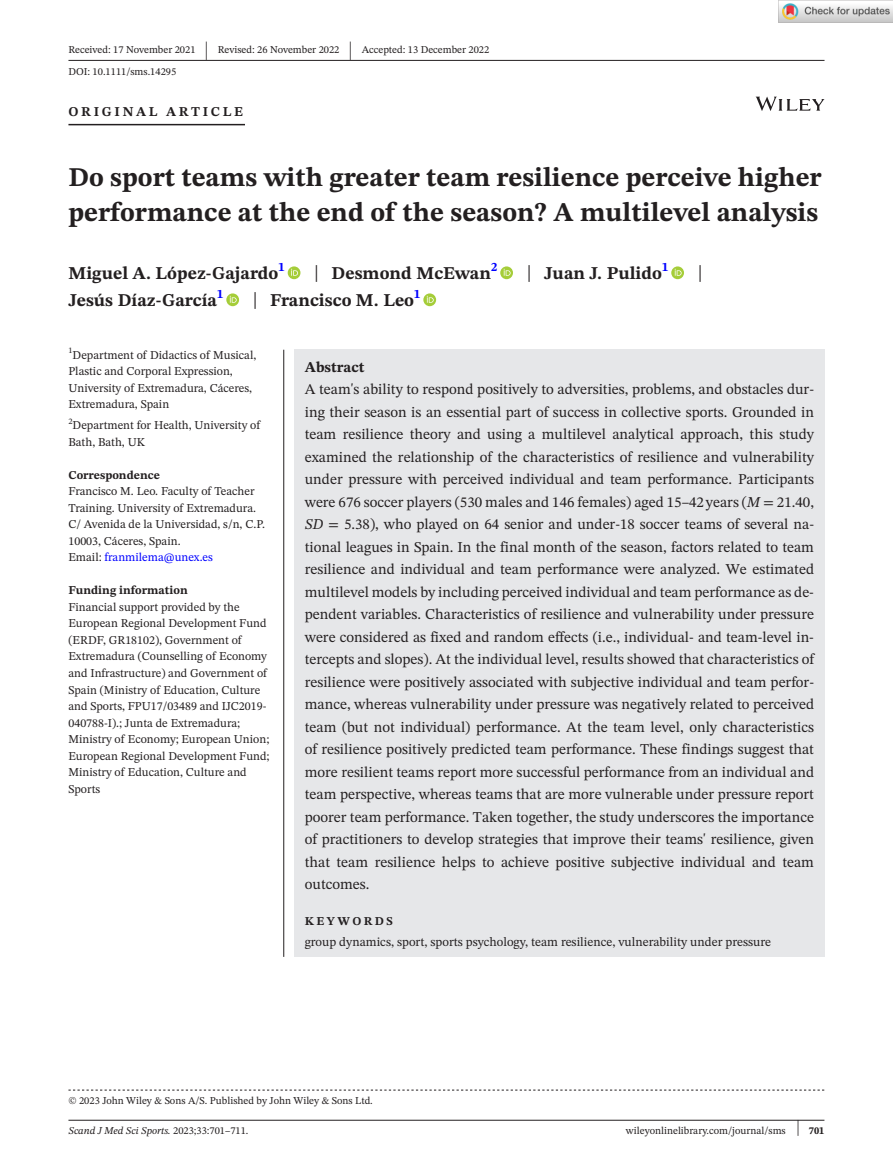
<style>
.page{position:relative;width:893px;height:1174px;background:#fff}
.page>*{position:absolute;margin:0;border:0;box-sizing:border-box;transform-origin:0 0}
.t1{font:700 27px/34.5px "STIX Two Text";color:#231f20}
.t2{font:25.65px "STIX Two Text";color:#231f20;scale:.49 1}
.t3{font:23.4px "STIX Two Text";color:#231f20;scale:.77 1}
.t4{font:700 18px "STIX Two Text";color:#231f20}
.t5{font:15px/22.5px "STIX Two Text";color:#231f20;text-align:justify}
.t6{font:700 15px "STIX Two Text";color:#231f20}
.t7{font:700 13.5px "STIX Two Text";letter-spacing:.2em;color:#231f20}
.t8{font:12.75px "STIX Two Text";color:#231f20}
.t9{font:12px/16.5px "STIX Two Text";color:#231f20}
.t10{font:700 12px "STIX Two Text";color:#231f20}
.t11{font:700 12px "STIX Two Text";letter-spacing:.2em;color:#231f20}
.t12{font:10.5px "STIX Two Text";color:#231f20}
.t13{font:italic 10.5px "STIX Two Text";color:#231f20}
.s1{font-weight:400;font-size:23.4px}
.s2{color:#00f}
.s3{font-style:italic}
.s4{font-family:"STIX"}
.s5{font-style:normal}
.s6{font-size:22.2px}
.s7{font-weight:700}
</style>
<div class="page">
<hr style="left:68px;top:1119px;width:756px;height:1px;background:#231f20">
<svg style="left:756px;top:97px;width:68px;height:14px"></svg>
<hr style="left:68px;top:60px;width:756px;height:1px;background:#231f20">
<hr style="left:68px;top:124px;width:177px;height:1px;background:#231f20">
<div style="left:288px;top:266px;width:12px;height:13px;background:#a5cd39;border-radius:50%"></div>
<svg style="left:291px;top:269px;width:7px;height:7px"></svg>
<svg style="left:500px;top:266px;width:13px;height:13px"></svg>
<svg style="left:504px;top:269px;width:7px;height:7px"></svg>
<svg style="left:671px;top:266px;width:13px;height:13px"></svg>
<svg style="left:675px;top:269px;width:7px;height:7px"></svg>
<svg style="left:226px;top:293px;width:13px;height:13px"></svg>
<svg style="left:230px;top:296px;width:7px;height:7px"></svg>
<svg style="left:423px;top:293px;width:13px;height:13px"></svg>
<svg style="left:427px;top:296px;width:7px;height:7px"></svg>
<svg style="left:68px;top:1089px;width:756px;height:1px"></svg>
<div style="left:294px;top:350px;width:530px;height:607px;background:#e6e7e9"></div>
<hr style="left:283px;top:350px;width:1px;height:607px;background:#231f20">
<img style="left:779px;top:0;width:114px;height:23px">
<p class="t12" style="left:68px;top:42px;width:129px">Received: 17 November 2021</p>
<h2 class="t2" style="left:205px;top:32px;width:8px">|</h2>
<p class="t12" style="left:218px;top:42px;width:123px">Revised: 26 November 2022</p>
<h2 class="t2" style="left:349px;top:32px;width:8px">|</h2>
<p class="t12" style="left:362px;top:42px;width:129px">Accepted: 13 December 2022</p>
<p class="t12" style="left:68px;top:64px;width:109px">DOI: 10.1111/sms.14295</p>
<p class="t7" style="left:68px;top:101px;width:176px">ORIGINAL ARTICLE</p>
<h1 class="t1" style="left:68px;top:161px;width:755px">Do sport teams with greater team resilience perceive higher performance at the end of the season? A multilevel analysis</h1>
<p class="t4" style="left:68px;top:260px;width:218px">Miguel A. López-Gajardo<sup>1</sup></p>
<p class="t4" style="left:314px;top:260px;width:185px"><span class="s1">|</span> Desmond McEwan<sup>2</sup></p>
<p class="t4" style="left:527px;top:260px;width:143px"><span class="s1">|</span> Juan J. Pulido<sup>1</sup></p>
<h3 class="t3" style="left:698px;top:257px;width:8px">|</h3>
<p class="t4" style="left:68px;top:287px;width:156px">Jesús Díaz-García<sup>1</sup></p>
<p class="t4" style="left:253px;top:287px;width:169px"><span class="s1">|</span> Francisco M. Leo<sup>1</sup></p>
<p class="t9" style="left:68px;top:346px;width:189px"><sup>1</sup>Department of Didactics of Musical,<br>Plastic and Corporal Expression,<br>University of Extremadura, Cáceres,<br>Extremadura, Spain</p>
<p class="t9" style="left:68px;top:417px;width:193px"><sup>2</sup>Department for Health, University of<br>Bath, Bath, UK</p>
<p class="t10" style="left:68px;top:466px;width:93px">Correspondence</p>
<p class="t9" style="left:68px;top:483px;width:198px">Francisco M. Leo. Faculty of Teacher Training. University of Extremadura.<br>C/ Avenida de la Universidad, s/n, C.P.<br>10003, Cáceres, Spain.<br>Email: <span class="s2">franmilema@unex.es</span></p>
<p class="t10" style="left:68px;top:582px;width:121px">Funding information</p>
<p class="t9" style="left:68px;top:598px;width:203px">Financial support provided by the European Regional Development Fund (ERDF, GR18102), Government of Extremadura (Counselling of Economy and Infrastructure) and Government of Spain (Ministry of Education, Culture and Sports, FPU17/03489 and IJC2019- 040788-I).; Junta de Extremadura; Ministry of Economy; European Union; European Regional Development Fund; Ministry of Education, Culture and Sports</p>
<p class="t6" style="left:305px;top:356px;width:61px">Abstract</p>
<p class="t5" style="left:305px;top:378px;width:511px">A team's ability to respond positively to adversities, problems, and obstacles dur&shy;ing their season is an essential part of success in collective sports. Grounded in team resilience theory and using a multilevel analytical approach, this study examined the relationship of the characteristics of resilience and vulnerability under pressure with perceived individual and team performance. Participants were 676 soccer players (530 males and 146 females) aged 15–42 years (<span class="s3">M</span> <span class="s4">=</span> 21.40, <span class="s3">SD</span> <span class="s4">=</span> 5.38), who played on 64 senior and under-18 soccer teams of several na&shy;tional leagues in Spain. In the final month of the season, factors related to team resilience and individual and team performance were analyzed. We estimated multilevel models by including perceived individual and team performance as de&shy;pendent variables. Characteristics of resilience and vulnerability under pressure were considered as fixed and random effects (i.e., individual- and team-level in&shy;tercepts and slopes). At the individual level, results showed that characteristics of resilience were positively associated with subjective individual and team perfor&shy;mance, whereas vulnerability under pressure was negatively related to perceived team (but not individual) performance. At the team level, only characteristics of resilience positively predicted team performance. These findings suggest that more resilient teams report more successful performance from an individual and team perspective, whereas teams that are more vulnerable under pressure report poorer team performance. Taken together, the study underscores the importance of practitioners to develop strategies that improve their teams' resilience, given that team resilience helps to achieve positive subjective individual and team outcomes.</p>
<p class="t11" style="left:305px;top:912px;width:90px">KEYWORDS</p>
<p class="t8" style="left:305px;top:933px;width:468px">group dynamics, sport, sports psychology, team resilience, vulnerability under pressure</p>
<p class="t12" style="left:68px;top:1093px;width:306px">© 2023 John Wiley &amp; Sons A/S. Published by John Wiley &amp; Sons Ltd.</p>
<p class="t13" style="left:68px;top:1123px;width:182px">Scand J Med Sci Sports. <span class="s5">2023;33:701–711.</span></p>
<p class="t12" style="left:626px;top:1123px;width:200px">wileyonlinelibrary.com/journal/sms <span class="s6">|</span> <span class="s7">701</span></p>
</div>
